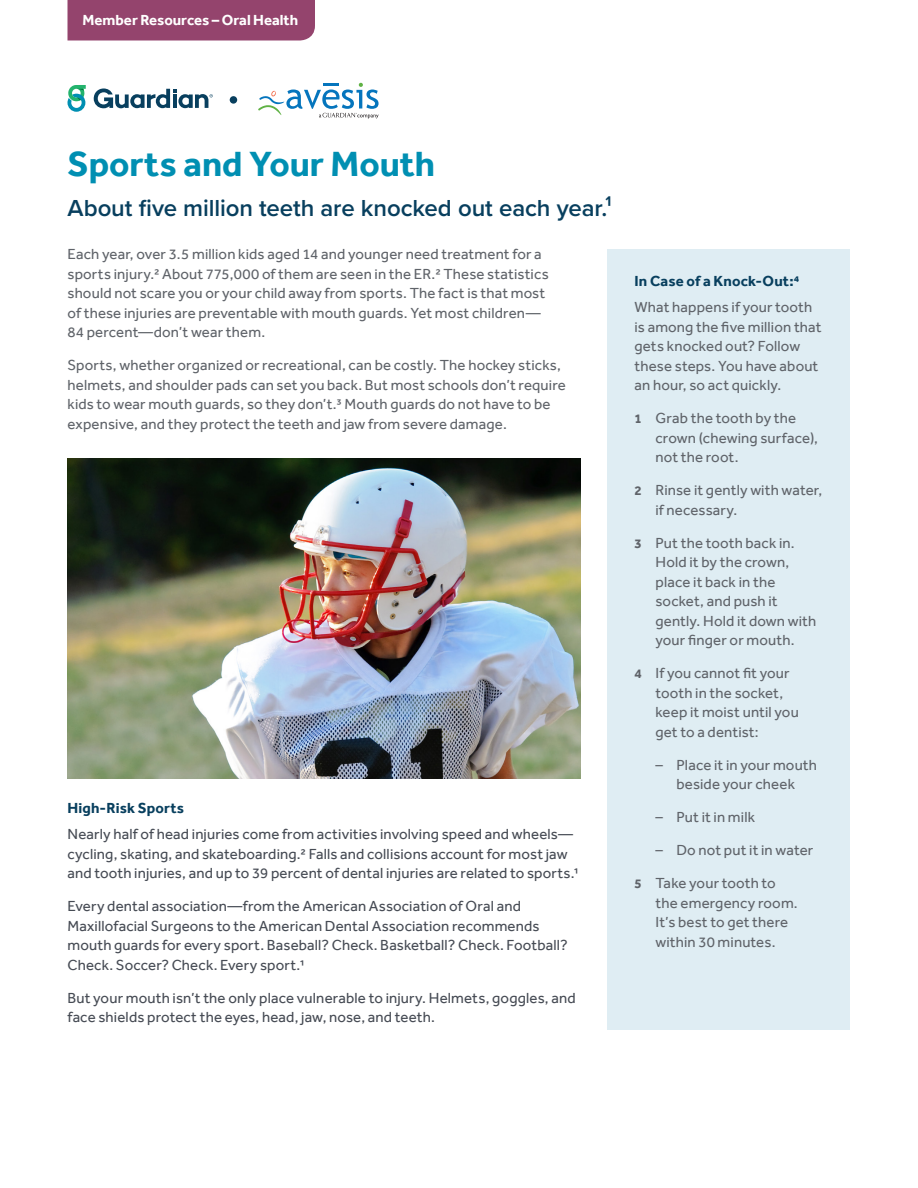
<style>
.page{position:relative;width:918px;height:1188px;background:#fff}
.page>*{position:absolute;margin:0;border:0;box-sizing:border-box;transform-origin:0 0}
.Header_2{font:700 36px "Effra";color:#008fb2}
.Subhead_1{font:600 24px "Proxima Nova";letter-spacing:-.005em;color:#083f5e}
.Body{font:15px/19.5px "Effra";letter-spacing:.01em;color:#5f6369}
.Body-2{font:15px/19.5px "Effra";letter-spacing:.01em;color:#464b54}
.Subhead_2{font:700 15px "Effra";letter-spacing:.01em;color:#083f5e}
.ID_-_flag{font:700 15px "Effra";color:#fff}
.s1{font-weight:700;font-size:13.5px}
</style>
<div class="page">
<svg style="left:68px;top:85px;width:18px;height:27px"></svg>
<svg style="left:94px;top:88px;width:119px;height:20px"></svg>
<svg style="left:258px;top:83px;width:121px;height:36px"></svg>
<div style="left:230px;top:96px;width:7px;height:8px;background:#083f5e;border-radius:50%"></div>
<img style="left:68px;top:459px;width:512px;height:319px">
<div style="left:68px;top:0;width:247px;height:40px;background:#94446d"></div>
<div style="left:608px;top:249px;width:242px;height:780px;background:#dfedf3"></div>
<p class="ID_-_flag" style="left:82px;top:12px;width:217px">Member Resources – Oral Health</p>
<p class="Header_2" style="left:68px;top:142px;width:369px">Sports and Your Mouth</p>
<p class="Subhead_1" style="left:68px;top:190px;width:546px">About five million teeth are knocked out each year.¹</p>
<p class="Body" style="left:68px;top:244px;width:483px">Each year, over 3.5 million kids aged 14 and younger need treatment for a sports injury.2 About 775,000 of them are seen in the ER.2 These statistics should not scare you or your child away from sports. The fact is that most of these injuries are preventable with mouth guards. Yet most children— 84 percent—don’t wear them.</p>
<p class="Body" style="left:68px;top:355px;width:500px">Sports, whether organized or recreational, can be costly. The hockey sticks, helmets, and shoulder pads can set you back. But most schools don’t require kids to wear mouth guards, so they don’t.3 Mouth guards do not have to be expensive, and they protect the teeth and jaw from severe damage.</p>
<p class="Subhead_2" style="left:68px;top:799px;width:118px">High-Risk Sports</p>
<p class="Body-2" style="left:68px;top:824px;width:513px">Nearly half of head injuries come from activities involving speed and wheels— cycling, skating, and skateboarding.2 Falls and collisions account for most jaw and tooth injuries, and up to 39 percent of dental injuries are related to sports.1</p>
<p class="Body-2" style="left:68px;top:896px;width:502px">Every dental association—from the American Association of Oral and Maxillofacial Surgeons to the American Dental Association recommends mouth guards for every sport. Baseball? Check. Basketball? Check. Football?<br>Check. Soccer? Check. Every sport.1</p>
<p class="Body-2" style="left:68px;top:988px;width:510px">But your mouth isn’t the only place vulnerable to injury. Helmets, goggles, and face shields protect the eyes, head, jaw, nose, and teeth.</p>
<p class="Subhead_2" style="left:635px;top:272px;width:166px">In Case of a Knock-Out:4</p>
<p class="Body" style="left:635px;top:297px;width:189px">What happens if your tooth is among the five million that gets knocked out? Follow these steps. You have about an hour, so act quickly.</p>
<p class="Body" style="left:656px;top:408px;width:164px;text-indent:-21px"><span class="s1">1</span> Grab the tooth by the crown (chewing surface), not the root.</p>
<p class="Body" style="left:656px;top:480px;width:168px;text-indent:-21px"><span class="s1">2</span> Rinse it gently with water, if necessary.</p>
<p class="Body" style="left:656px;top:533px;width:162px;text-indent:-21px"><span class="s1">3</span> Put the tooth back in.<br>Hold it by the crown, place it back in the socket, and push it gently. Hold it down with your finger or mouth.</p>
<p class="Body" style="left:656px;top:663px;width:145px;text-indent:-21px"><span class="s1">4</span> If you cannot fit your tooth in the socket, keep it moist until you get to a dentist:</p>
<p class="Body" style="left:656px;top:755px;width:163px;text-align:center">– Place it in your mouth beside your cheek</p>
<p class="Body" style="left:656px;top:807px;width:101px">– Put it in milk</p>
<p class="Body" style="left:656px;top:840px;width:159px">– Do not put it in water</p>
<p class="Body" style="left:656px;top:873px;width:144px;text-indent:-21px"><span class="s1">5</span> Take your tooth to the emergency room.<br>It’s best to get there within 30 minutes.</p>
</div>
